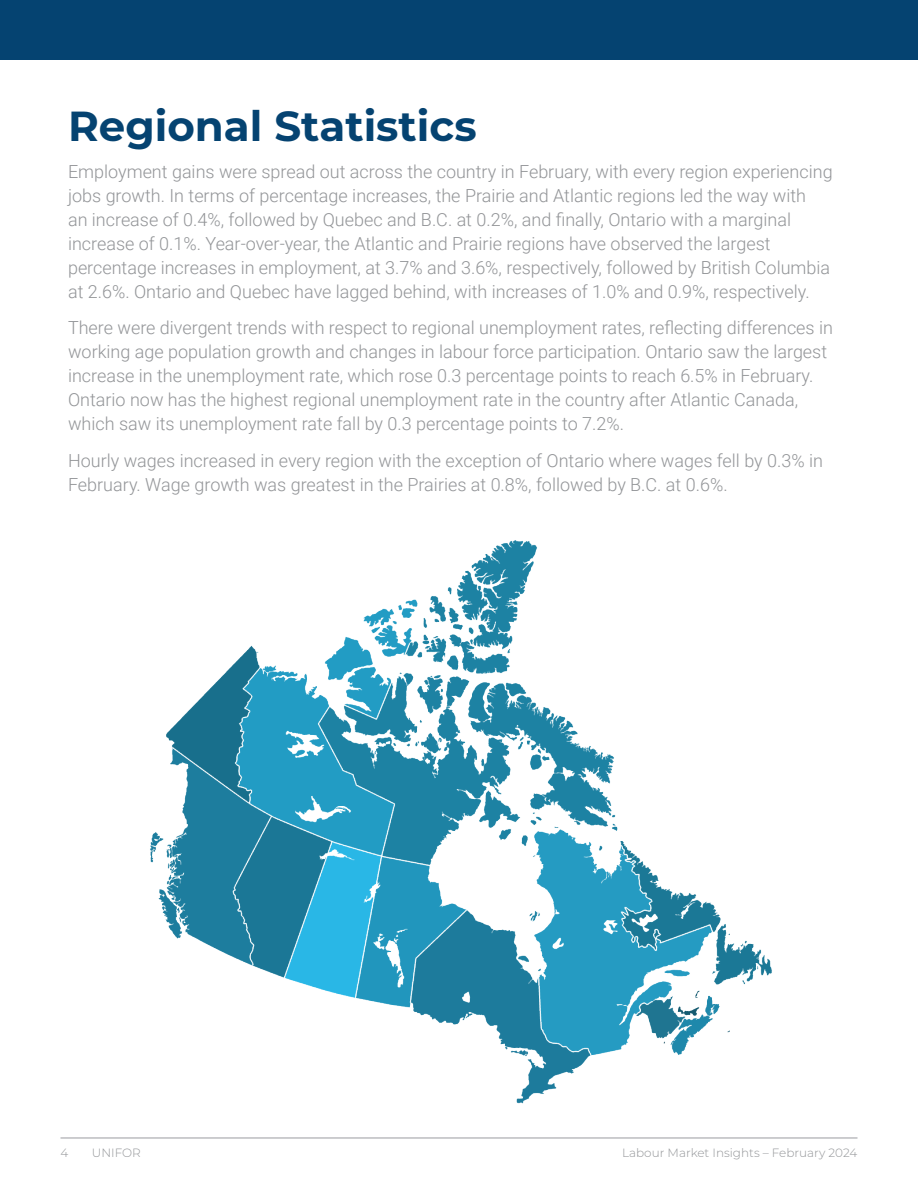
<style>
.page{position:relative;width:918px;height:1188px;background:#fff}
.page>*{position:absolute;margin:0;border:0;box-sizing:border-box;transform-origin:0 0}
.t1{font:700 42px "Montserrat";color:#054371}
.t2{font:300 18px/24px "Roboto";color:#939598}
.t3{font:300 12px "Montserrat";color:#939598}
</style>
<div class="page">
<div style="left:0;top:0;width:918px;height:60px;background:#054371"></div>
<hr style="left:61px;top:1137px;width:796px;height:2px;background:#bcbdc0">
<img style="left:150px;top:540px;width:622px;height:564px">
<h2 class="t1" style="left:68px;top:96px;width:410px">Regional Statistics</h2>
<h2 class="t2" style="left:68px;top:159px;width:766px">Employment gains were spread out across the country in February, with every region experiencing jobs growth. In terms of percentage increases, the Prairie and Atlantic regions led the way with<br>an increase of 0.4%, followed by Quebec and B.C. at 0.2%, and finally, Ontario with a marginal increase of 0.1%. Year-over-year, the Atlantic and Prairie regions have observed the largest percentage increases in employment, at 3.7% and 3.6%, respectively, followed by British Columbia at 2.6%. Ontario and Quebec have lagged behind, with increases of 1.0% and 0.9%, respectively.</h2>
<h2 class="t2" style="left:68px;top:315px;width:766px">There were divergent trends with respect to regional unemployment rates, reflecting differences in working age population growth and changes in labour force participation. Ontario saw the largest increase in the unemployment rate, which rose 0.3 percentage points to reach 6.5% in February.<br>Ontario now has the highest regional unemployment rate in the country after Atlantic Canada, which saw its unemployment rate fall by 0.3 percentage points to 7.2%.</h2>
<h2 class="t2" style="left:68px;top:448px;width:757px">Hourly wages increased in every region with the exception of Ontario where wages fell by 0.3% in<br>February. Wage growth was greatest in the Prairies at 0.8%, followed by B.C. at 0.6%.</h2>
<p class="t3" style="left:61px;top:1144px;width:9px">4</p>
<p class="t3" style="left:92px;top:1144px;width:50px">UNIFOR</p>
<p class="t3" style="left:622px;top:1144px;width:237px">Labour Market Insights – February 2024</p>
</div>
